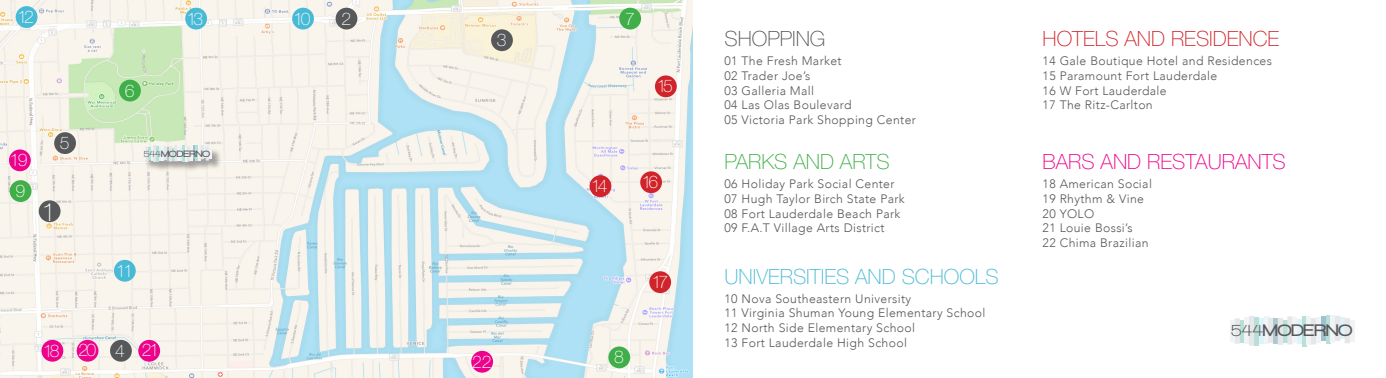
<style>
.page{position:relative;width:1386px;height:378px;background:#fff}
.page>*{position:absolute;margin:0;border:0;box-sizing:border-box;transform-origin:0 0}
.t1{font:100 25.38px "Helvetica Neue LT Std";color:#fff}
.t2{font:100 21px "Helvetica Neue LT Std";color:#48bad5}
.t3{font:100 21px "Helvetica Neue LT Std";color:#d1232a}
.t4{font:100 21px "Helvetica Neue LT Std";color:#ed028c}
.t5{font:100 21px "Helvetica Neue LT Std";color:#40ae49}
.t6{font:100 21px "Helvetica Neue LT Std";color:#57585a}
.t7{font:100 17.5px "Helvetica Neue LT Std";letter-spacing:-.18em;color:#fff}
.t8{font:900 17.15px "Walkway";color:#57585a;scale:1.06 1}
.t9{font:300 12.25px "Avenir";letter-spacing:.03em;color:#57585a}
.t10{font:900 9.36px "Walkway";color:#57585a;scale:1.06 1}
.s1{font-weight:700}
</style>
<div class="page">
<img style="left:0;top:0;width:693px;height:378px">
<div style="left:1235px;top:319px;width:5px;height:24px;background:#e6e7e9"></div>
<div style="left:1340px;top:318px;width:5px;height:21px;background:#dff3fc"></div>
<div style="left:1230px;top:320px;width:5px;height:22px;background:#f2f3f4"></div>
<hr style="left:1240px;top:320px;width:4px;height:22px;background:#b8e0d6">
<div style="left:1244px;top:317px;width:5px;height:27px;background:#f2f3f4"></div>
<div style="left:1249px;top:316px;width:5px;height:29px;background:#e6e7e9"></div>
<div style="left:1254px;top:317px;width:5px;height:29px;background:#b8e0d6"></div>
<div style="left:1259px;top:318px;width:5px;height:26px;background:#dff3fc"></div>
<hr style="left:1264px;top:316px;width:4px;height:28px;background:#f2f3f4">
<div style="left:1268px;top:318px;width:5px;height:24px;background:#e6e7e9"></div>
<div style="left:1273px;top:319px;width:5px;height:25px;background:#b0c7d4"></div>
<div style="left:1278px;top:318px;width:5px;height:27px;background:#e6e7e9"></div>
<div style="left:1283px;top:320px;width:5px;height:23px;background:#b8e0d6"></div>
<div style="left:1288px;top:317px;width:5px;height:27px;background:#e6e7e9;border:1px solid #e6e7e9"></div>
<hr style="left:1293px;top:317px;width:4px;height:26px;background:#f2f3f4">
<div style="left:1297px;top:319px;width:5px;height:25px;background:#dff3fc"></div>
<hr style="left:1302px;top:316px;width:4px;height:30px;background:#b8e0d6">
<div style="left:1306px;top:317px;width:5px;height:28px;background:#f2f3f4"></div>
<div style="left:1311px;top:318px;width:5px;height:26px;background:#e6e7e9"></div>
<div style="left:1316px;top:317px;width:5px;height:26px;background:#f2f3f4"></div>
<div style="left:1321px;top:317px;width:5px;height:24px;background:#9fc2d3"></div>
<hr style="left:1326px;top:315px;width:4px;height:29px;background:#b8e0d6">
<div style="left:1330px;top:316px;width:5px;height:27px;background:#f2f3f4"></div>
<div style="left:1335px;top:316px;width:5px;height:25px;background:#e6e7e9"></div>
<div style="left:1345px;top:318px;width:5px;height:25px;background:#e6e7e9"></div>
<hr style="left:1350px;top:320px;width:4px;height:21px;background:#f2f3f4">
<div style="left:144px;top:147px;width:78px;height:26px;background:#231f20;opacity:.4"></div>
<hr style="left:156px;top:146px;width:3px;height:16px;background:#b8e0d6">
<svg style="left:143px;top:146px;width:18px;height:15px"></svg>
<hr style="left:161px;top:146px;width:3px;height:15px;background:#f2f3f4">
<hr style="left:164px;top:146px;width:3px;height:14px;background:#e6e7e9">
<svg style="left:167px;top:146px;width:10px;height:15px"></svg>
<hr style="left:177px;top:146px;width:3px;height:14px;background:#f2f3f4">
<hr style="left:180px;top:147px;width:3px;height:14px;background:#dff3fc">
<svg style="left:183px;top:145px;width:28px;height:17px"></svg>
<div style="left:39px;top:200px;width:22px;height:22px;background:#57585a;border-radius:50%"></div>
<div style="left:336px;top:8px;width:21px;height:22px;background:#57585a;border-radius:50%"></div>
<div style="left:491px;top:29px;width:22px;height:22px;background:#57585a;border-radius:50%"></div>
<div style="left:110px;top:340px;width:22px;height:22px;background:#57585a;border-radius:50%"></div>
<div style="left:54px;top:132px;width:22px;height:22px;background:#57585a;border-radius:50%"></div>
<div style="left:119px;top:80px;width:22px;height:22px;background:#40ae49;border-radius:50%"></div>
<div style="left:619px;top:8px;width:22px;height:22px;background:#40ae49;border-radius:50%"></div>
<div style="left:608px;top:346px;width:22px;height:22px;background:#40ae49;border-radius:50%"></div>
<div style="left:10px;top:180px;width:22px;height:22px;background:#40ae49;border-radius:50%"></div>
<div style="left:292px;top:8px;width:22px;height:22px;background:#48bad5;border-radius:50%"></div>
<div style="left:114px;top:260px;width:22px;height:22px;background:#48bad5;border-radius:50%"></div>
<div style="left:16px;top:6px;width:21px;height:22px;background:#48bad5;border-radius:50%"></div>
<div style="left:185px;top:8px;width:22px;height:22px;background:#48bad5;border-radius:50%"></div>
<div style="left:590px;top:175px;width:21px;height:22px;background:#d1232a;border-radius:50%"></div>
<div style="left:640px;top:171px;width:22px;height:22px;background:#d1232a;border-radius:50%"></div>
<div style="left:655px;top:75px;width:22px;height:22px;background:#d1232a;border-radius:50%"></div>
<div style="left:649px;top:271px;width:22px;height:22px;background:#d1232a;border-radius:50%"></div>
<div style="left:42px;top:340px;width:21px;height:22px;background:#ed028c;border-radius:50%"></div>
<div style="left:77px;top:340px;width:21px;height:22px;background:#ed028c;border-radius:50%"></div>
<div style="left:138px;top:340px;width:22px;height:22px;background:#ed028c;border-radius:50%"></div>
<div style="left:9px;top:149px;width:22px;height:22px;background:#ed028c;border-radius:50%"></div>
<div style="left:471px;top:351px;width:22px;height:22px;background:#ed028c;border-radius:50%"></div>
<p class="t7" style="left:17px;top:7px;width:18px">12</p>
<p class="t7" style="left:187px;top:8px;width:18px">13</p>
<p class="t7" style="left:10px;top:150px;width:19px">19</p>
<p class="t7" style="left:16px;top:181px;width:11px">9</p>
<p class="t7" style="left:60px;top:133px;width:11px">5</p>
<p class="t1" style="left:42px;top:197px;width:16px">1</p>
<p class="t7" style="left:125px;top:80px;width:11px">6</p>
<p class="t10" style="left:144px;top:148px;width:64px"><span class="s1">544</span>MODERNO</p>
<p class="t7" style="left:116px;top:261px;width:19px">11</p>
<p class="t7" style="left:43px;top:341px;width:18px">18</p>
<p class="t7" style="left:78px;top:340px;width:19px">20</p>
<p class="t7" style="left:142px;top:340px;width:19px">21</p>
<p class="t7" style="left:115px;top:341px;width:11px">4</p>
<p class="t7" style="left:293px;top:8px;width:19px">10</p>
<p class="t7" style="left:341px;top:8px;width:11px">2</p>
<p class="t7" style="left:497px;top:30px;width:11px">3</p>
<p class="t7" style="left:472px;top:352px;width:21px">22</p>
<p class="t7" style="left:625px;top:9px;width:11px">7</p>
<p class="t7" style="left:657px;top:76px;width:18px">15</p>
<p class="t7" style="left:591px;top:176px;width:18px">14</p>
<p class="t7" style="left:642px;top:172px;width:18px">16</p>
<p class="t7" style="left:614px;top:347px;width:11px">8</p>
<p class="t7" style="left:652px;top:272px;width:18px">17</p>
<p class="t6" style="left:724px;top:27px;width:103px">SHOPPING</p>
<p class="t3" style="left:1043px;top:27px;width:238px">HOTELS AND RESIDENCE</p>
<p class="t9" style="left:724px;top:54px;width:119px">01 The Fresh Market</p>
<p class="t9" style="left:724px;top:68px;width:88px">02 Trader Joe’s</p>
<p class="t9" style="left:724px;top:83px;width:91px">03 Galleria Mall</p>
<p class="t9" style="left:724px;top:98px;width:129px">04 Las Olas Boulevard</p>
<p class="t9" style="left:724px;top:113px;width:193px">05 Victoria Park Shopping Center</p>
<p class="t9" style="left:1043px;top:54px;width:231px">14 Gale Boutique Hotel and Residences</p>
<p class="t9" style="left:1043px;top:68px;width:176px">15 Paramount Fort Lauderdale</p>
<p class="t9" style="left:1043px;top:83px;width:126px">16 W Fort Lauderdale</p>
<p class="t9" style="left:1043px;top:98px;width:112px">17 The Ritz-Carlton</p>
<p class="t5" style="left:724px;top:150px;width:167px">PARKS AND ARTS</p>
<p class="t4" style="left:1043px;top:150px;width:245px">BARS AND RESTAURANTS</p>
<p class="t9" style="left:724px;top:177px;width:172px">06 Holiday Park Social Center</p>
<p class="t9" style="left:724px;top:192px;width:182px">07 Hugh Taylor Birch State Park</p>
<p class="t9" style="left:724px;top:206px;width:178px">08 Fort Lauderdale Beach Park</p>
<p class="t9" style="left:724px;top:221px;width:162px">09 F.A.T Village Arts District</p>
<p class="t2" style="left:724px;top:264px;width:276px">UNIVERSITIES AND SCHOOLS</p>
<p class="t9" style="left:724px;top:291px;width:188px">10 Nova Southeastern University</p>
<p class="t9" style="left:724px;top:306px;width:262px">11 Virginia Shuman Young Elementary School</p>
<p class="t9" style="left:724px;top:321px;width:192px">12 North Side Elementary School</p>
<p class="t9" style="left:724px;top:335px;width:184px">13 Fort Lauderdale High School</p>
<p class="t9" style="left:1043px;top:177px;width:111px">18 American Social</p>
<p class="t9" style="left:1043px;top:192px;width:103px">19 Rhythm &amp; Vine</p>
<p class="t9" style="left:1043px;top:206px;width:53px">20 YOLO</p>
<p class="t9" style="left:1043px;top:221px;width:92px">21 Louie Bossi’s</p>
<p class="t9" style="left:1043px;top:236px;width:107px">22 Chima Brazilian</p>
<h3 class="t8" style="left:1231px;top:321px;width:115px"><span class="s1">544</span>MODERNO</h3>
</div>
